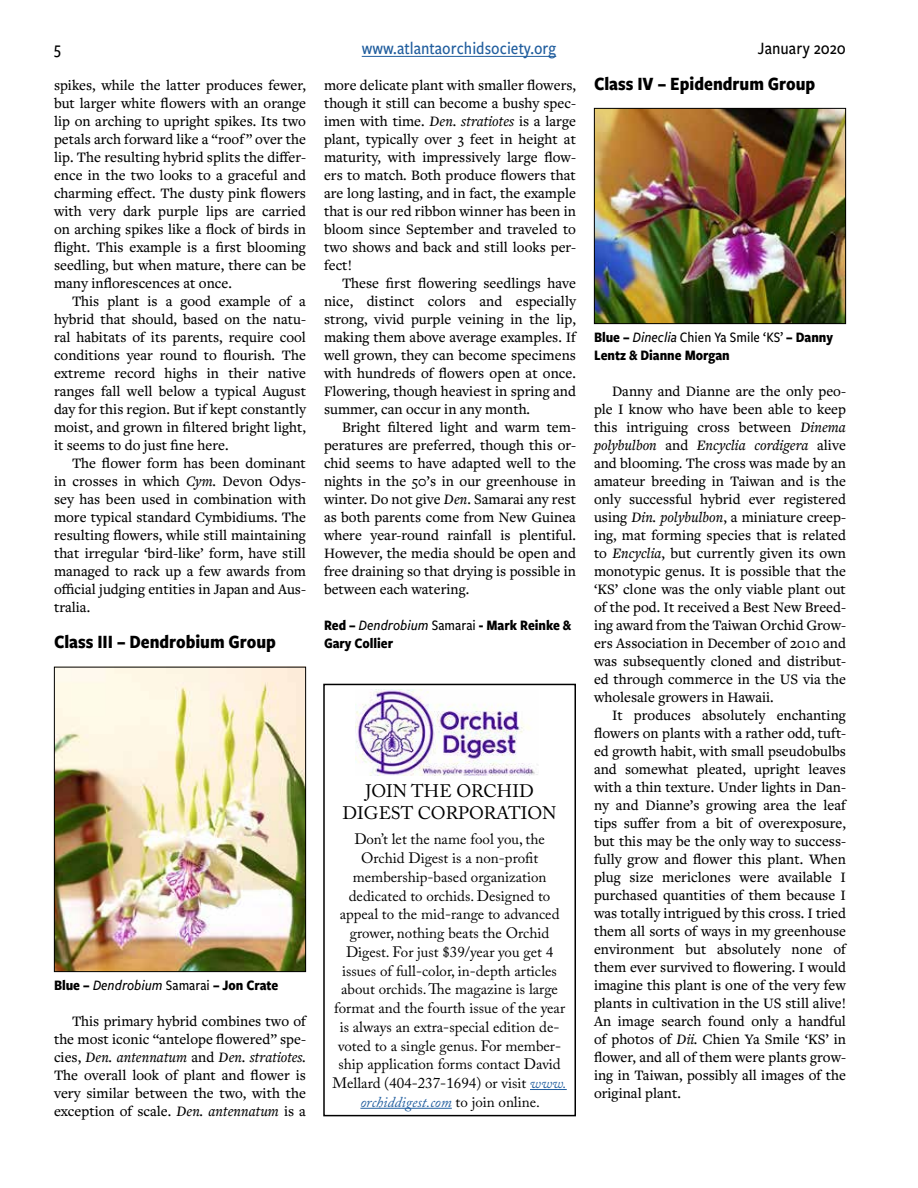
<style>
.page{position:relative;width:918px;height:1188px;background:#fff}
.page>*{position:absolute;margin:0;border:0;box-sizing:border-box;transform-origin:0 0}
.t1{font:700 19.5px "Freight Sans Cnd Pro";color:#000}
.t2{font:18px/21.6px "Adobe Caslon Pro";color:#000;text-align:center}
.t3{font:500 18px "Freight Sans Cnd Pro";color:#215e9e}
.t4{font:500 18px "Freight Sans Cnd Pro";color:#000}
.t5{font:500 15px/18px "Freight Text Pro";color:#000;text-align:justify}
.t6{font:15px/18.8px "Adobe Caslon Pro";color:#000;text-align:center}
.t7{font:700 15px/18px "Freight Sans Cnd Pro";color:#000}
.s1{font-style:italic}
.s2{font-family:"Freight Sans Cnd Pro Med";font-weight:400;font-style:italic}
.s3{font-weight:500}
.s4{font-style:italic;color:#215e9e}
</style>
<div class="page">
<hr style="left:362px;top:56px;width:194px;height:1px;background:#215e9e">
<img style="left:56px;top:669px;width:248px;height:301px">
<div style="left:54px;top:667px;width:252px;height:305px;border:1px solid #000"></div>
<img style="left:596px;top:110px;width:248px;height:212px">
<div style="left:594px;top:108px;width:252px;height:216px;border:1px solid #000"></div>
<hr style="left:530px;top:1089px;width:37px;height:1px;background:#215e9e">
<hr style="left:360px;top:1108px;width:92px;height:1px;background:#215e9e">
<div style="left:323px;top:684px;width:253px;height:432px;border:2px solid #000"></div>
<img style="left:355px;top:690px;width:183px;height:86px">
<p class="t4" style="left:54px;top:36px;width:8px">5</p>
<p class="t3" style="left:362px;top:36px;width:196px">www.atlantaorchidsociety.org</p>
<p class="t4" style="left:758px;top:36px;width:90px">January 2020</p>
<p class="t5" style="left:54px;top:76px;width:254px">spikes, while the latter produces fewer, but larger white flowers with an orange lip on arching to upright spikes. Its two petals arch forward like a “roof” over the lip. The resulting hybrid splits the differ&shy;ence in the two looks to a graceful and charming effect. The dusty pink flowers with very dark purple lips are carried on arching spikes like a flock of birds in flight. This example is a first blooming seedling, but when mature, there can be many inflorescences at once.</p>
<p class="t5" style="left:54px;top:292px;width:254px;text-indent:18px">This plant is a good example of a hybrid that should, based on the natu&shy;ral habitats of its parents, require cool conditions year round to flourish. The extreme record highs in their native ranges fall well below a typical August day for this region. But if kept constantly moist, and grown in filtered bright light, it seems to do just fine here.</p>
<p class="t5" style="left:54px;top:454px;width:254px;text-indent:18px">The flower form has been dominant in crosses in which <span class="s1">Cym.</span> Devon Odys&shy;sey has been used in combination with more typical standard Cymbidiums. The resulting flowers, while still maintaining that irregular ‘bird-like’ form, have still managed to rack up a few awards from official judging entities in Japan and Aus&shy;tralia.</p>
<h1 class="t1" style="left:54px;top:628px;width:223px">Class III – Dendrobium Group</h1>
<h1 class="t1" style="left:594px;top:70px;width:223px">Class IV – Epidendrum Group</h1>
<p class="t5" style="left:324px;top:76px;width:254px">more delicate plant with smaller flowers, though it still can become a bushy spec&shy;imen with time. <span class="s1">Den. stratiotes</span> is a large plant, typically over 3 feet in height at maturity, with impressively large flow&shy;ers to match. Both produce flowers that are long lasting, and in fact, the example that is our red ribbon winner has been in bloom since September and traveled to two shows and back and still looks per&shy;fect!</p>
<p class="t5" style="left:324px;top:274px;width:254px;text-indent:18px">These first flowering seedlings have nice, distinct colors and especially strong, vivid purple veining in the lip, making them above average examples. If well grown, they can become specimens with hundreds of flowers open at once.<br>Flowering, though heaviest in spring and summer, can occur in any month.</p>
<p class="t5" style="left:324px;top:418px;width:254px;text-indent:18px">Bright filtered light and warm tem&shy;peratures are preferred, though this or&shy;chid seems to have adapted well to the nights in the 50’s in our greenhouse in winter. Do not give <span class="s1">Den</span>. Samarai any rest as both parents come from New Guinea where year-round rainfall is plentiful.<br>However, the media should be open and free draining so that drying is possible in between each watering.</p>
<p class="t7" style="left:324px;top:616px;width:249px">Red – <span class="s2">Dendrobium</span> <span class="s3">Samarai</span> - Mark Reinke &amp;<br>Gary Collier</p>
<p class="t7" style="left:594px;top:328px;width:241px">Blue – <span class="s2">Dineclia</span> <span class="s3">Chien Ya Smile ‘KS’</span> – Danny<br>Lentz &amp; Dianne Morgan</p>
<p class="t5" style="left:594px;top:382px;width:254px;text-indent:18px">Danny and Dianne are the only peo&shy;ple I know who have been able to keep this intriguing cross between <span class="s1">Dinema polybulbon</span> and <span class="s1">Encyclia cordigera</span> alive and blooming. The cross was made by an amateur breeding in Taiwan and is the only successful hybrid ever registered using <span class="s1">Din. polybulbon</span>, a miniature creep&shy;ing, mat forming species that is related to <span class="s1">Encyclia</span>, but currently given its own monotypic genus. It is possible that the ‘KS’ clone was the only viable plant out of the pod. It received a Best New Breed&shy;ing award from the Taiwan Orchid Grow&shy;ers Association in December of 2010 and was subsequently cloned and distribut&shy;ed through commerce in the US via the wholesale growers in Hawaii.</p>
<p class="t5" style="left:594px;top:706px;width:254px;text-indent:18px">It produces absolutely enchanting flowers on plants with a rather odd, tuft&shy;ed growth habit, with small pseudobulbs and somewhat pleated, upright leaves with a thin texture. Under lights in Dan&shy;ny and Dianne’s growing area the leaf tips suffer from a bit of overexposure, but this may be the only way to success&shy;fully grow and flower this plant. When plug size mericlones were available I purchased quantities of them because I was totally intrigued by this cross. I tried them all sorts of ways in my greenhouse environment but absolutely none of them ever survived to flowering. I would imagine this plant is one of the very few plants in cultivation in the US still alive!<br>An image search found only a handful of photos of <span class="s1">Dii.</span> Chien Ya Smile ‘KS’ in flower, and all of them were plants grow&shy;ing in Taiwan, possibly all images of the original plant.</p>
<p class="t2" style="left:343px;top:780px;width:215px">JOIN THE ORCHID<br>DIGEST CORPORATION</p>
<p class="t6" style="left:332px;top:830px;width:236px">Don’t let the name fool you, the Orchid Digest is a non-profit membership-based organization dedicated to orchids. Designed to appeal to the mid-range to advanced grower, nothing beats the Orchid Digest. For just $39/year you get 4 issues of full-color, in-depth articles about orchids. The magazine is large format and the fourth issue of the year is always an extra-special edition de&shy;voted to a single genus. For member&shy;ship application forms contact David Mellard (404-237-1694) or visit <span class="s4">www. orchiddigest.com</span> to join online.</p>
<p class="t7" style="left:54px;top:976px;width:226px">Blue – <span class="s2">Dendrobium</span> <span class="s3">Samarai</span> – Jon Crate</p>
<p class="t5" style="left:54px;top:1012px;width:254px;text-indent:18px">This primary hybrid combines two of the most iconic “antelope flowered” spe&shy;cies, <span class="s1">Den. antennatum</span> and <span class="s1">Den. stratiotes.<br></span>The overall look of plant and flower is very similar between the two, with the exception of scale. <span class="s1">Den. antennatum</span> is a</p>
</div>
